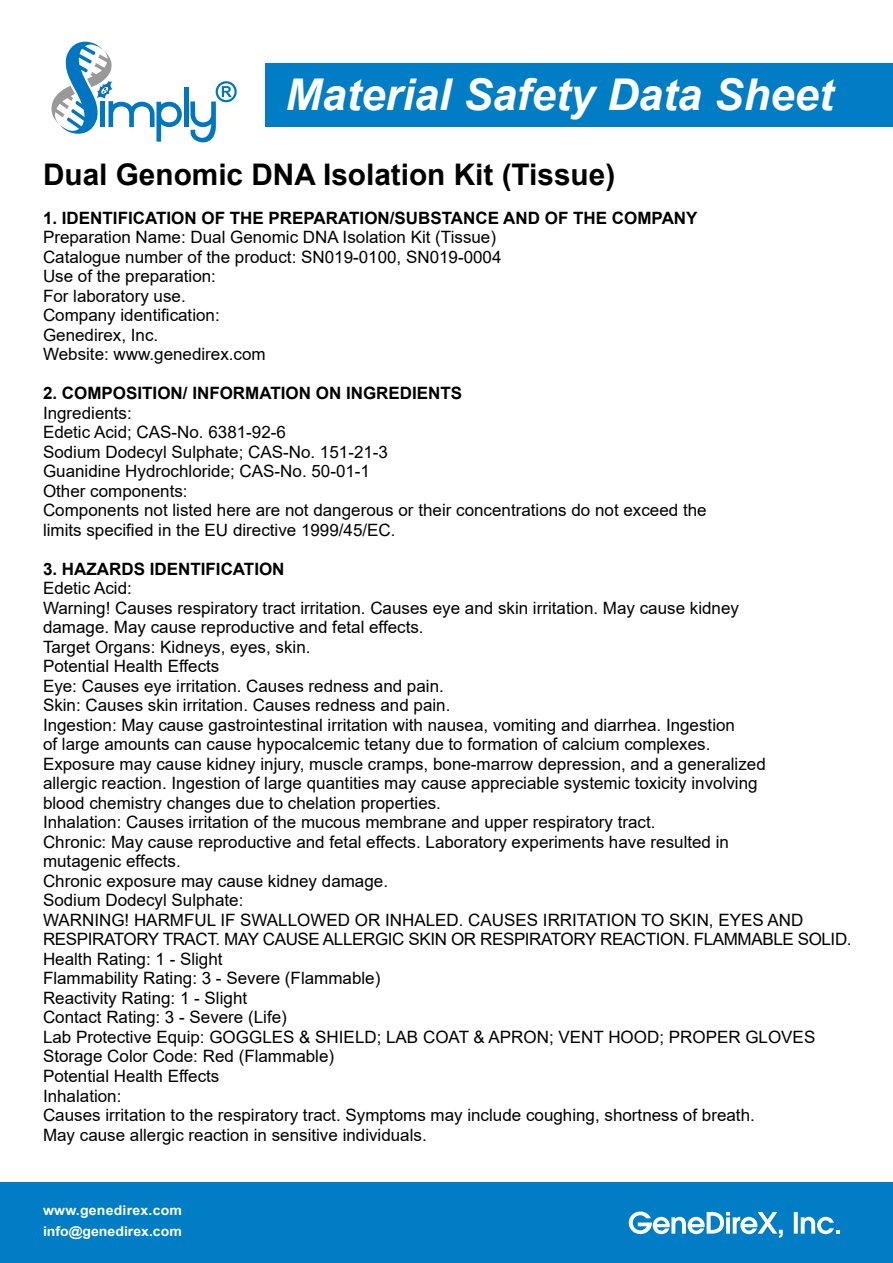
<style>
.page{position:relative;width:893px;height:1263px;background:#fff}
.page>*{position:absolute;margin:0;border:0;box-sizing:border-box;transform-origin:0 0}
.t1{font:italic 700 43.8px "Arial";color:#fff}
.t2{font:700 29.7px "Arial";color:#000}
.t3{font:16.95px/19.5px "Arial";color:#000}
.t4{font:700 16.95px "Arial";color:#000}
.t5{font:700 13.5px/21.3px "Arial";color:#fff;scale:1.05 1}
</style>
<div class="page">
<div style="left:0;top:1182px;width:893px;height:81px;background:#007dc4"></div>
<div style="left:266px;top:63px;width:627px;height:64px;background:#007dc4"></div>
<svg style="left:629px;top:1211px;width:154px;height:27px"></svg>
<svg style="left:794px;top:1212px;width:46px;height:22px"></svg>
<hr style="left:184px;top:87px;width:4px;height:40px;background:#0075c1">
<svg style="left:51px;top:42px;width:131px;height:100px"></svg>
<svg style="left:190px;top:81px;width:47px;height:61px"></svg>
<h1 class="t1" style="left:286px;top:65px;width:549px">Material Safety Data Sheet</h1>
<h2 class="t2" style="left:43px;top:153px;width:574px">Dual Genomic DNA Isolation Kit (Tissue)</h2>
<p class="t4" style="left:43px;top:206px;width:656px">1. IDENTIFICATION OF THE PREPARATION/SUBSTANCE AND OF THE COMPANY</p>
<p class="t3" style="left:43px;top:227px;width:460px">Preparation Name: Dual Genomic DNA Isolation Kit (Tissue)<br>Catalogue number of the product: SN019-0100, SN019-0004<br>Use of the preparation:<br>For laboratory use.<br>Company identification:<br>Genedirex, Inc.<br>Website: www.genedirex.com</p>
<p class="t4" style="left:43px;top:381px;width:421px">2. COMPOSITION/ INFORMATION ON INGREDIENTS</p>
<p class="t3" style="left:43px;top:403px;width:665px">Ingredients:<br>Edetic Acid; CAS-No. 6381-92-6<br>Sodium Dodecyl Sulphate; CAS-No. 151-21-3<br>Guanidine Hydrochloride; CAS-No. 50-01-1<br>Other components:<br>Components not listed here are not dangerous or their concentrations do not exceed the limits specified in the EU directive 1999/45/EC.</p>
<p class="t4" style="left:43px;top:557px;width:243px">3. HAZARDS IDENTIFICATION</p>
<p class="t3" style="left:43px;top:578px;width:810px">Edetic Acid:<br>Warning! Causes respiratory tract irritation. Causes eye and skin irritation. May cause kidney<br>damage. May cause reproductive and fetal effects.<br>Target Organs: Kidneys, eyes, skin.<br>Potential Health Effects<br>Eye: Causes eye irritation. Causes redness and pain.<br>Skin: Causes skin irritation. Causes redness and pain.<br>Ingestion: May cause gastrointestinal irritation with nausea, vomiting and diarrhea. Ingestion<br>of large amounts can cause hypocalcemic tetany due to formation of calcium complexes.<br>Exposure may cause kidney injury, muscle cramps, bone-marrow depression, and a generalized<br>allergic reaction. Ingestion of large quantities may cause appreciable systemic toxicity involving<br>blood chemistry changes due to chelation properties.<br>Inhalation: Causes irritation of the mucous membrane and upper respiratory tract.<br>Chronic: May cause reproductive and fetal effects. Laboratory experiments have resulted in<br>mutagenic effects.<br>Chronic exposure may cause kidney damage.<br>Sodium Dodecyl Sulphate:<br>WARNING! HARMFUL IF SWALLOWED OR INHALED. CAUSES IRRITATION TO SKIN, EYES AND RESPIRATORY TRACT. MAY CAUSE ALLERGIC SKIN OR RESPIRATORY REACTION. FLAMMABLE SOLID.<br>Health Rating: 1 - Slight<br>Flammability Rating: 3 - Severe (Flammable)<br>Reactivity Rating: 1 - Slight<br>Contact Rating: 3 - Severe (Life)<br>Lab Protective Equip: GOGGLES &amp; SHIELD; LAB COAT &amp; APRON; VENT HOOD; PROPER GLOVES Storage Color Code: Red (Flammable)<br>Potential Health Effects<br>Inhalation:<br>Causes irritation to the respiratory tract. Symptoms may include coughing, shortness of breath.<br>May cause allergic reaction in sensitive individuals.</p>
<p class="t5" style="left:43px;top:1200px;width:134px">www.genedirex.com info@genedirex.com</p>
</div>
